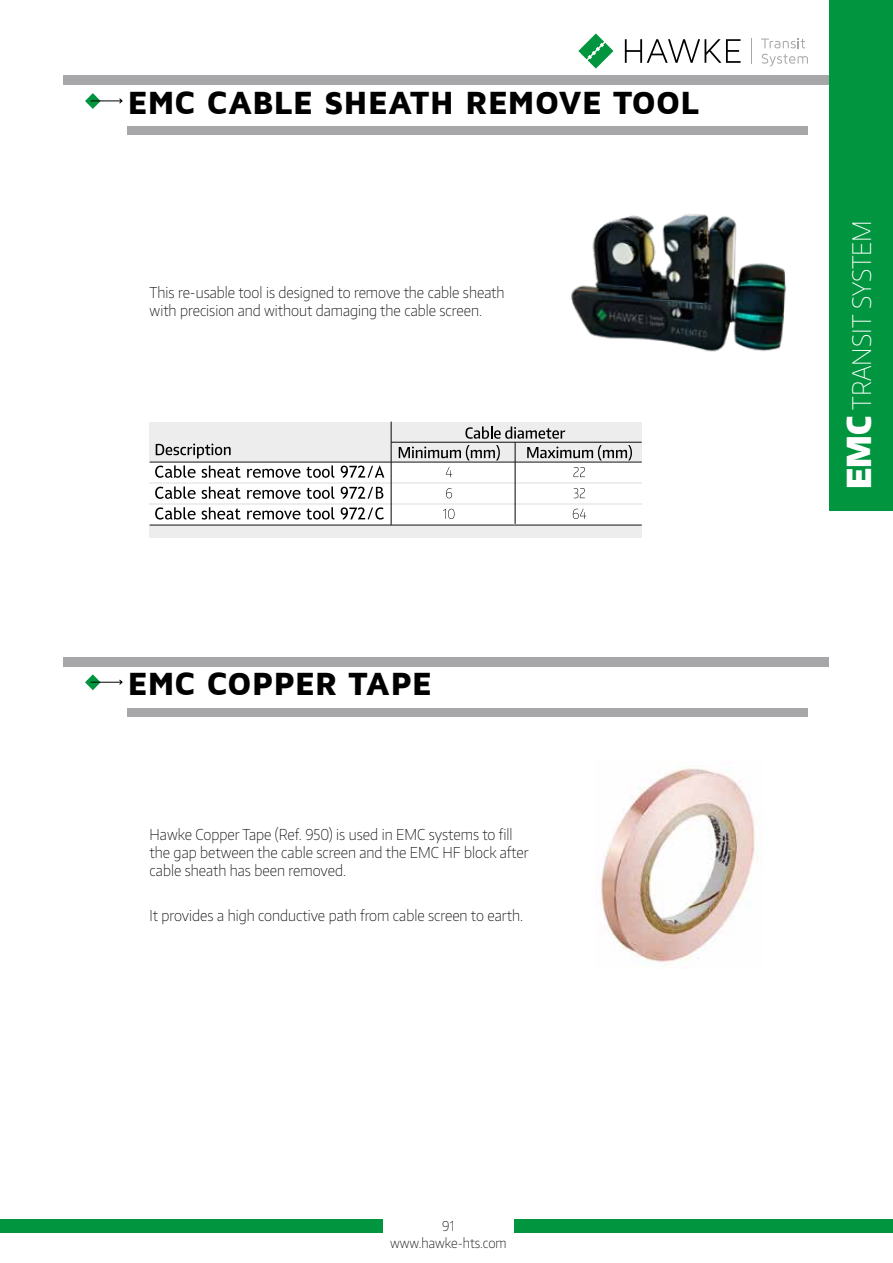
<style>
.page{position:relative;width:893px;height:1263px;background:#fff}
.page>*{position:absolute;margin:0;border:0;box-sizing:border-box;transform-origin:0 0}
.t1{font:900 33px "Maven Pro";letter-spacing:-.005em;color:#000}
.t2{font:900 33px "Encode Sans Narrow";color:#fff}
.t3{font:100 25.5px "Encode Sans Narrow";color:#fff}
.t4{font:100 15px/18px "Encode Sans Narrow";color:#000}
.t5{font:100 13.5px/17px "Encode Sans Narrow";color:#000;text-align:center}
</style>
<div class="page">
<div style="left:829px;top:0;width:64px;height:510px;background:#00953e"></div>
<div style="left:64px;top:76px;width:765px;height:9px;background:#a7a7a9"></div>
<svg style="left:625px;top:39px;width:116px;height:24px"></svg>
<svg style="left:751px;top:38px;width:1px;height:26px"></svg>
<svg style="left:761px;top:39px;width:44px;height:9px"></svg>
<svg style="left:762px;top:54px;width:46px;height:12px"></svg>
<svg style="left:578px;top:33px;width:35px;height:36px"></svg>
<div style="left:0;top:1219px;width:383px;height:14px;background:#00953e"></div>
<div style="left:514px;top:1219px;width:379px;height:14px;background:#00953e"></div>
<div style="left:128px;top:126px;width:680px;height:9px;background:#a7a7a9"></div>
<svg style="left:85px;top:93px;width:37px;height:16px"></svg>
<img style="left:571px;top:214px;width:215px;height:138px">
<div style="left:64px;top:657px;width:765px;height:9px;background:#a7a7a9"></div>
<div style="left:128px;top:708px;width:680px;height:8px;background:#a7a7a9"></div>
<img style="left:601px;top:767px;width:154px;height:200px">
<svg style="left:85px;top:674px;width:37px;height:16px"></svg>
<div style="left:150px;top:422px;width:492px;height:116px;background:#ededee"></div>
<div style="left:150px;top:464px;width:492px;height:18px;background:#fff"></div>
<div style="left:150px;top:485px;width:492px;height:18px;background:#fff"></div>
<div style="left:150px;top:505px;width:492px;height:19px;background:#fff"></div>
<hr style="left:391px;top:442px;width:251px;height:1px;background:#1c1c1c">
<hr style="left:150px;top:462px;width:492px;height:1px;background:#1c1c1c">
<hr style="left:150px;top:525px;width:492px;height:1px;background:#1c1c1c">
<hr style="left:391px;top:422px;width:1px;height:103px;background:#1c1c1c">
<svg style="left:156px;top:444px;width:75px;height:14px"></svg>
<svg style="left:155px;top:465px;width:41px;height:13px"></svg>
<svg style="left:202px;top:465px;width:39px;height:13px"></svg>
<svg style="left:247px;top:469px;width:53px;height:9px"></svg>
<svg style="left:307px;top:465px;width:27px;height:13px"></svg>
<svg style="left:341px;top:466px;width:43px;height:12px"></svg>
<svg style="left:155px;top:486px;width:41px;height:13px"></svg>
<svg style="left:202px;top:486px;width:39px;height:13px"></svg>
<svg style="left:247px;top:490px;width:53px;height:9px"></svg>
<svg style="left:307px;top:486px;width:27px;height:13px"></svg>
<svg style="left:341px;top:487px;width:42px;height:12px"></svg>
<svg style="left:155px;top:507px;width:41px;height:13px"></svg>
<svg style="left:202px;top:507px;width:39px;height:12px"></svg>
<svg style="left:247px;top:511px;width:53px;height:8px"></svg>
<svg style="left:307px;top:507px;width:27px;height:12px"></svg>
<svg style="left:341px;top:507px;width:43px;height:13px"></svg>
<svg style="left:465px;top:426px;width:100px;height:13px"></svg>
<hr style="left:515px;top:442px;width:1px;height:82px;background:#1c1c1c">
<svg style="left:399px;top:445px;width:101px;height:15px"></svg>
<svg style="left:527px;top:445px;width:105px;height:15px"></svg>
<svg style="left:446px;top:467px;width:6px;height:10px"></svg>
<svg style="left:573px;top:467px;width:12px;height:10px"></svg>
<svg style="left:446px;top:488px;width:6px;height:10px"></svg>
<svg style="left:574px;top:488px;width:11px;height:10px"></svg>
<svg style="left:443px;top:509px;width:11px;height:10px"></svg>
<svg style="left:573px;top:509px;width:13px;height:10px"></svg>
<h1 class="t1" style="left:128px;top:85px;width:573px">EMC CABLE SHEATH REMOVE TOOL</h1>
<p class="t4" style="left:150px;top:283px;width:356px">This re-usable tool is designed to remove the cable sheath with precision and without damaging the cable screen.</p>
<h1 class="t1" style="left:128px;top:666px;width:306px">EMC COPPER TAPE</h1>
<p class="t4" style="left:150px;top:825px;width:381px">Hawke Copper Tape (Ref. 950) is used in EMC systems to fill the gap between the cable screen and the EMC HF block after cable sheath has been removed.</p>
<p class="t4" style="left:150px;top:906px;width:375px">It provides a high conductive path from cable screen to earth.</p>
<p class="t5" style="left:390px;top:1217px;width:118px">91 www.hawke-hts.com</p>
<h2 class="t3" style="left:845px;top:410px;width:191px;rotate:-90deg">TRANSIT SYSTEM</h2>
<h1 class="t2" style="left:837px;top:489px;width:75px;rotate:-90deg">EMC</h1>
</div>
